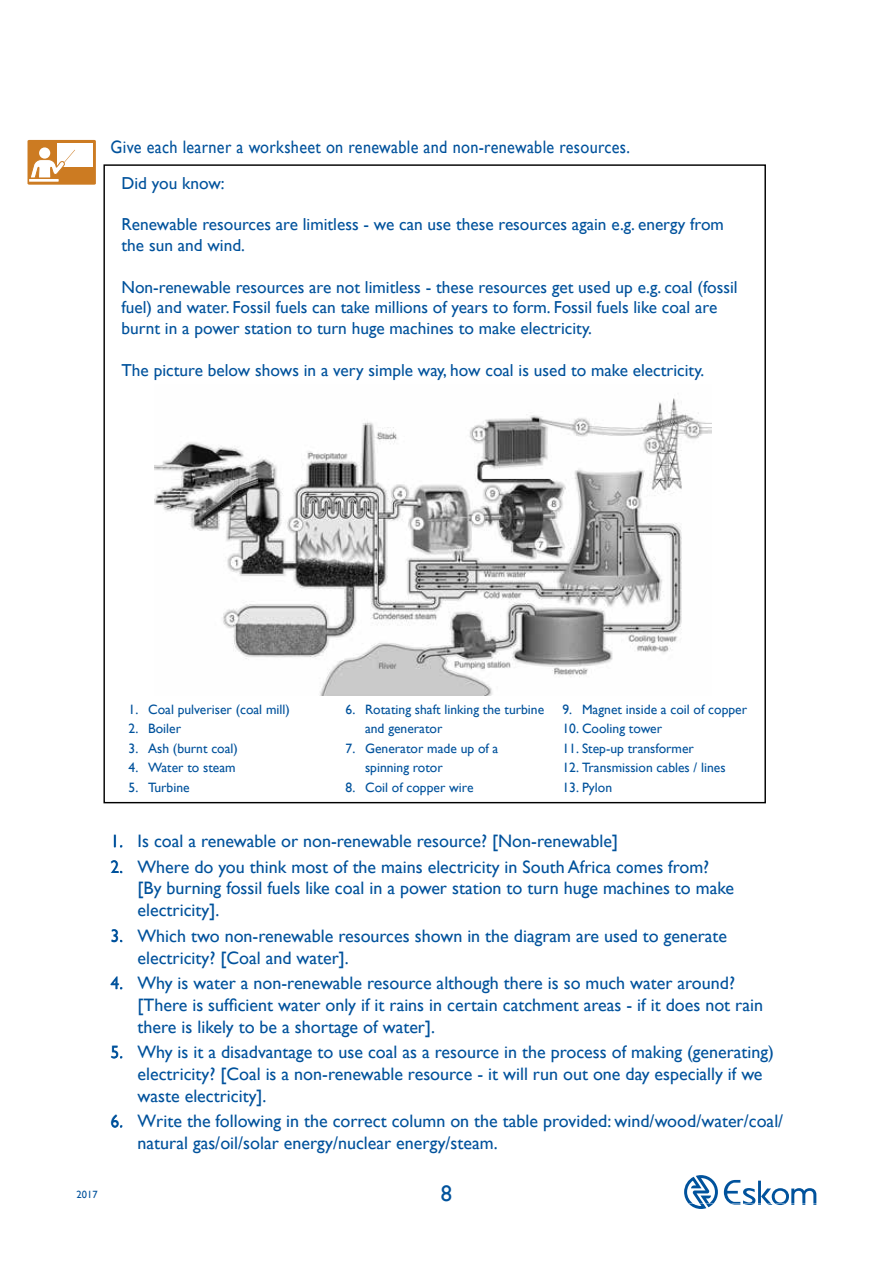
<style>
.page{position:relative;width:893px;height:1263px;background:#fff}
.page>*{position:absolute;margin:0;border:0;box-sizing:border-box;transform-origin:0 0}
.t1{font:22.5px "Gill Sans";color:#00529c}
.t2{font:18px/21.6px "Gill Sans";color:#00529c}
.t3{font:18px "Gill Sans";letter-spacing:.02em;color:#00529c;scale:.9 1}
.t4{font:17.25px/20.7px "Gill Sans";color:#00529c}
.t5{font:13.5px/19.5px "Gill Sans";color:#00529c}
.t6{font:10.5px "Gill Sans";color:#00529c}
</style>
<div class="page">
<svg style="left:684px;top:1175px;width:132px;height:34px"></svg>
<img style="left:155px;top:398px;width:557px;height:297px">
<svg style="left:28px;top:140px;width:68px;height:45px"></svg>
<svg style="left:111px;top:1115px;width:11px;height:13px"></svg>
<svg style="left:112px;top:1046px;width:10px;height:12px"></svg>
<svg style="left:111px;top:977px;width:11px;height:12px"></svg>
<svg style="left:112px;top:929px;width:10px;height:13px"></svg>
<svg style="left:111px;top:860px;width:11px;height:13px"></svg>
<svg style="left:114px;top:835px;width:8px;height:12px"></svg>
<p class="t3" style="left:111px;top:136px;width:579px">Give each learner a worksheet on renewable and non-renewable resources.</p>
<p class="t4" style="left:122px;top:172px;width:105px">Did you know:</p>
<p class="t4" style="left:122px;top:214px;width:604px">Renewable resources are limitless - we can use these resources again e.g. energy from the sun and wind.</p>
<p class="t4" style="left:122px;top:276px;width:618px">Non-renewable resources are not limitless - these resources get used up e.g. coal (fossil fuel) and water. Fossil fuels can take millions of years to form. Fossil fuels like coal are burnt in a power station to turn huge machines to make electricity.</p>
<p class="t4" style="left:122px;top:359px;width:584px">The picture below shows in a very simple way, how coal is used to make electricity.</p>
<p class="t5" style="left:129px;top:699px;width:163px">1. Coal pulveriser (coal mill)</p>
<p class="t5" style="left:129px;top:719px;width:54px">2. Boiler</p>
<p class="t5" style="left:129px;top:738px;width:111px">3. Ash (burnt coal)</p>
<p class="t5" style="left:129px;top:758px;width:109px">4. Water to steam</p>
<p class="t5" style="left:129px;top:777px;width:62px">5. Turbine</p>
<p class="t5" style="left:365px;top:699px;width:181px;text-indent:-19px">6. Rotating shaft linking the turbine and generator</p>
<p class="t5" style="left:365px;top:738px;width:135px;text-indent:-19px">7. Generator made up of a spinning rotor</p>
<p class="t5" style="left:346px;top:777px;width:129px">8. Coil of copper wire</p>
<p class="t5" style="left:562px;top:699px;width:186px">9. Magnet inside a coil of copper</p>
<p class="t5" style="left:562px;top:719px;width:101px">10. Cooling tower</p>
<p class="t5" style="left:562px;top:738px;width:133px">11. Step-up transformer</p>
<p class="t5" style="left:562px;top:758px;width:165px">12. Transmission cables / lines</p>
<p class="t5" style="left:562px;top:777px;width:51px">13. Pylon</p>
<p class="t2" style="left:111px;top:830px;width:509px">1. Is coal a renewable or non-renewable resource? [Non-renewable]</p>
<p class="t2" style="left:138px;top:856px;width:598px;text-indent:-27px">2. Where do you think most of the mains electricity in South Africa comes from? [By burning fossil fuels like coal in a power station to turn huge machines to make electricity].</p>
<p class="t2" style="left:138px;top:925px;width:591px;text-indent:-27px">3. Which two non-renewable resources shown in the diagram are used to generate electricity? [Coal and water].</p>
<p class="t2" style="left:138px;top:972px;width:627px;text-indent:-27px">4. Why is water a non-renewable resource although there is so much water around? [There is sufficient water only if it rains in certain catchment areas - if it does not rain there is likely to be a shortage of water].</p>
<p class="t2" style="left:138px;top:1041px;width:638px;text-indent:-27px">5. Why is it a disadvantage to use coal as a resource in the process of making (generating) electricity? [Coal is a non-renewable resource - it will run out one day especially if we waste electricity].</p>
<p class="t2" style="left:138px;top:1110px;width:647px;text-indent:-27px">6. Write the following in the correct column on the table provided: wind/wood/water/coal/ natural gas/oil/solar energy/nuclear energy/steam.</p>
<p class="t6" style="left:77px;top:1188px;width:22px">2017</p>
<p class="t1" style="left:441px;top:1180px;width:13px">8</p>
</div>
